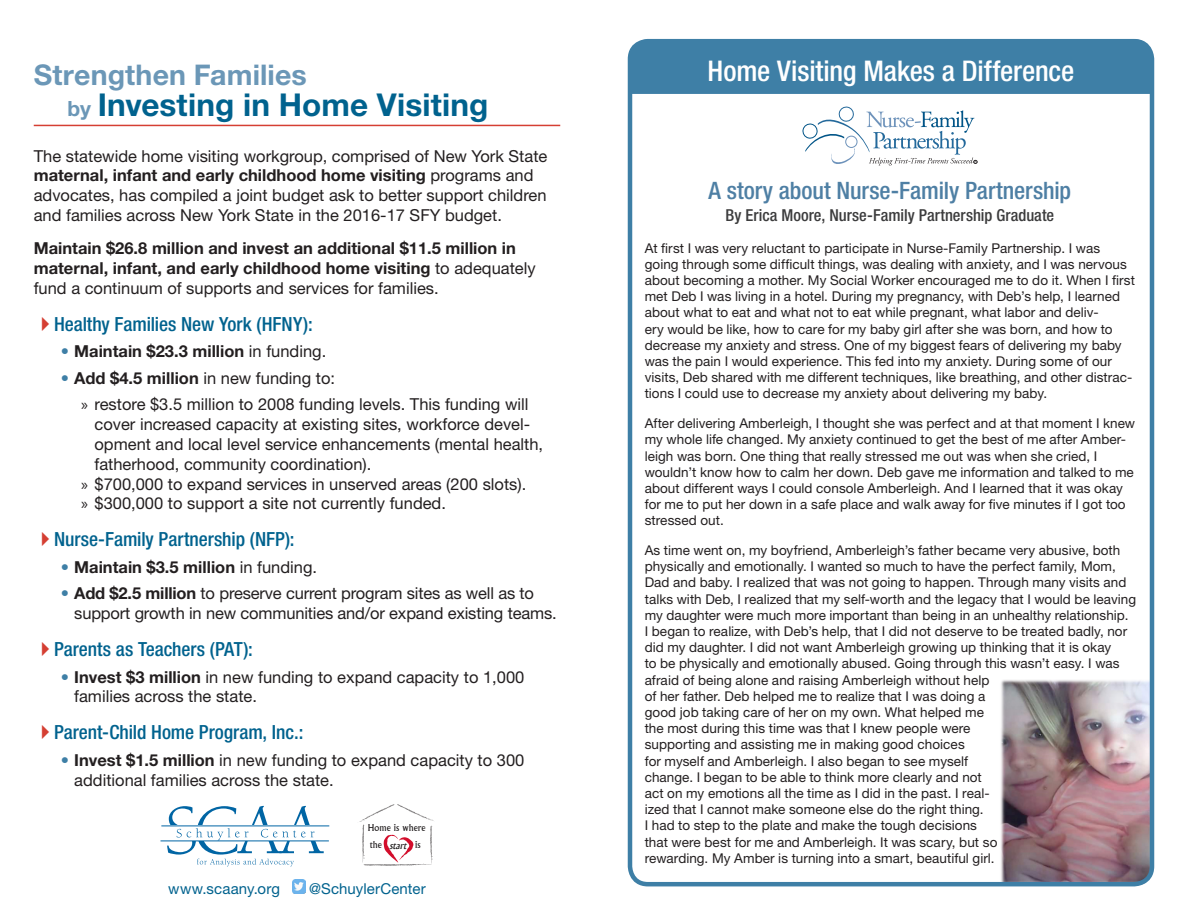
<style>
.page{position:relative;width:1188px;height:918px;background:#fff}
.page>*{position:absolute;margin:0;border:0;box-sizing:border-box;transform-origin:0 0}
.t1{font:700 31.5px "Helvetica Neue LT Std";letter-spacing:.005em;color:#00628e}
.t2{font:500 condensed 28.5px "Helvetica Neue LT Std";letter-spacing:-.005em;color:#fff}
.t3{font:700 28.5px "Helvetica Neue LT Std";letter-spacing:.005em;color:#6b97b7}
.t4{font:500 condensed 24px "Helvetica Neue LT Std";letter-spacing:-.005em;color:#4e7fa4}
.t5{font:500 condensed 19.5px "Helvetica Neue LT Std";letter-spacing:-.005em;color:#00628e}
.t6{font:16.5px/19.8px "Helvetica Neue LT Std";color:#231f20}
.t7{font:700 16.5px/19.8px "Helvetica Neue LT Std";color:#231f20}
.t8{font:500 condensed 16.5px "Helvetica Neue LT Std";color:#3c3c3d}
.t9{font:15px "Helvetica Neue LT Std";letter-spacing:.01em;color:#00628e}
.t10{font:13.5px/16.2px "Helvetica Neue LT Std";letter-spacing:.005em;color:#231f20}
.t11{font:9.15px/16.8px "Albertus";color:#231f20}
.t12{font:italic 6.3px "Book Antiqua";color:#0065a4}
.s1{font-size:21px;color:#6b97b7}
.s2{font-weight:700}
.s3{font-weight:400}
.s4{color:#3e7fa6}
.s5{font-weight:700;color:#3e7fa6}
.s6{font-family:"Myriad Pro"}
.s7{font-weight:500;font-style:italic}
</style>
<div class="page">
<div style="left:630px;top:38px;width:519px;height:56px;background:#3e7fa6"></div>
<svg style="left:803px;top:107px;width:174px;height:58px"></svg>
<img style="left:1000px;top:680px;width:150px;height:206px">
<div style="left:628px;top:39px;width:526px;height:847px;border:4px solid #3e7fa6;border-radius:18px"></div>
<hr style="left:34px;top:125px;width:526px;height:1px;background:#d53f33">
<svg style="left:167px;top:806px;width:157px;height:60px"></svg>
<hr style="left:161px;top:841px;width:168px;height:1px;background:#0065a4">
<hr style="left:161px;top:826px;width:168px;height:1px;background:#0065a4">
<svg style="left:359px;top:804px;width:75px;height:62px"></svg>
<img style="left:292px;top:880px;width:14px;height:13px">
<p class="t3" style="left:34px;top:57px;width:275px">Strengthen Families</p>
<p class="t2" style="left:708px;top:54px;width:368px">Home Visiting Makes a Difference</p>
<p class="t1" style="left:68px;top:86px;width:422px"><span class="s1">by</span> Investing in Home Visiting</p>
<p class="t6" style="left:34px;top:146px;width:515px">The statewide home visiting workgroup, comprised of New York State <span class="s2">maternal, infant and early childhood home visiting</span> programs and advocates, has compiled a joint budget ask to better support children and families across New York State in the 2016-17 SFY budget.</p>
<p class="t7" style="left:34px;top:238px;width:503px">Maintain $26.8 million and invest an additional $11.5 million in maternal, infant, and early childhood home visiting <span class="s3">to adequately fund a continuum of supports and services for families.</span></p>
<p class="t5" style="left:54px;top:312px;width:260px">Healthy Families New York (HFNY):</p>
<p class="t7" style="left:61px;top:341px;width:267px"><span class="s4">•</span> Maintain $23.3 million <span class="s3">in funding.</span></p>
<p class="t6" style="left:61px;top:368px;width:276px"><span class="s5">•</span> <span class="s2">Add $4.5 million</span> in new funding to:</p>
<p class="t6" style="left:94px;top:394px;width:450px;text-indent:-14px"><span class="s6">»</span> restore $3.5 million to 2008 funding levels. This funding will cover increased capacity at existing sites, workforce devel&shy;opment and local level service enhancements (mental health, fatherhood, community coordination).</p>
<p class="t6" style="left:81px;top:474px;width:447px"><span class="s6">»</span> $700,000 to expand services in unserved areas (200 slots).</p>
<p class="t6" style="left:81px;top:493px;width:367px"><span class="s6">»</span> $300,000 to support a site not currently funded.</p>
<p class="t5" style="left:54px;top:528px;width:242px">Nurse-Family Partnership (NFP):</p>
<p class="t7" style="left:61px;top:557px;width:258px"><span class="s4">•</span> Maintain $3.5 million <span class="s3">in funding.</span></p>
<p class="t6" style="left:74px;top:583px;width:484px;text-indent:-14px"><span class="s5">•</span> <span class="s2">Add $2.5 million</span> to preserve current program sites as well as to support growth in new communities and/or expand existing teams.</p>
<p class="t5" style="left:54px;top:638px;width:201px">Parents as Teachers (PAT):</p>
<p class="t6" style="left:74px;top:667px;width:452px;text-indent:-14px"><span class="s5">•</span> <span class="s2">Invest $3 million</span> in new funding to expand capacity to 1,000 families across the state.</p>
<p class="t5" style="left:54px;top:721px;width:251px">Parent-Child Home Program, Inc.:</p>
<p class="t6" style="left:74px;top:750px;width:452px;text-indent:-14px"><span class="s5">•</span> <span class="s2">Invest $1.5 million</span> in new funding to expand capacity to 300 additional families across the state.</p>
<p class="t4" style="left:709px;top:176px;width:364px">A story about Nurse-Family Partnership</p>
<p class="t8" style="left:726px;top:206px;width:330px">By Erica Moore, Nurse-Family Partnership Graduate</p>
<p class="t10" style="left:645px;top:240px;width:492px">At first I was very reluctant to participate in Nurse-Family Partnership. I was going through some difficult things, was dealing with anxiety, and I was nervous about becoming a mother. My Social Worker encouraged me to do it. When I first met Deb I was living in a hotel. During my pregnancy, with Deb’s help, I learned about what to eat and what not to eat while pregnant, what labor and deliv-<br>ery would be like, how to care for my baby girl after she was born, and how to decrease my anxiety and stress. One of my biggest fears of delivering my baby was the pain I would experience. This fed into my anxiety. During some of our visits, Deb shared with me different techniques, like breathing, and other distrac&shy;tions I could use to decrease my anxiety about delivering my baby.</p>
<p class="t10" style="left:645px;top:415px;width:492px">After delivering Amberleigh, I thought she was perfect and at that moment I knew my whole life changed. My anxiety continued to get the best of me after Amber&shy;leigh was born. One thing that really stressed me out was when she cried, I wouldn’t know how to calm her down. Deb gave me information and talked to me about different ways I could console Amberleigh. And I learned that it was okay for me to put her down in a safe place and walk away for five minutes if I got too stressed out.</p>
<p class="t10" style="left:645px;top:542px;width:493px">As time went on, my boyfriend, Amberleigh’s father became very abusive, both physically and emotionally. I wanted so much to have the perfect family, Mom, Dad and baby. I realized that was not going to happen. Through many visits and talks with Deb, I realized that my self-worth and the legacy that I would be leaving my daughter were much more important than being in an unhealthy relationship.<br>I began to realize, with Deb’s help, that I did not deserve to be treated badly, nor did my daughter. I did not want Amberleigh growing up thinking that it is okay<br>to be physically and emotionally abused. Going through this wasn’t easy. I was afraid of being alone and raising Amberleigh without help<br>of her father. Deb helped me to realize that I was doing a<br>good job taking care of her on my own. What helped me<br>the most during this time was that I knew people were<br>supporting and assisting me in making good choices<br>for myself and Amberleigh. I also began to see myself<br>change. I began to be able to think more clearly and not<br>act on my emotions all the time as I did in the past. I real-<br>ized that I cannot make someone else do the right thing.<br>I had to step to the plate and make the tough decisions<br>that were best for me and Amberleigh. It was scary, but so<br>rewarding. My Amber is turning into a smart, beautiful girl.</p>
<p class="t11" style="left:368px;top:820px;width:59px">Home is where the <span class="s7">start</span> is</p>
<p class="t9" style="left:168px;top:879px;width:113px">www.scaany.org</p>
<p class="t9" style="left:309px;top:879px;width:118px">@SchuylerCenter</p>
<p class="t12" style="left:208px;top:885px;width:75px">for people in need since 1872</p>
</div>
